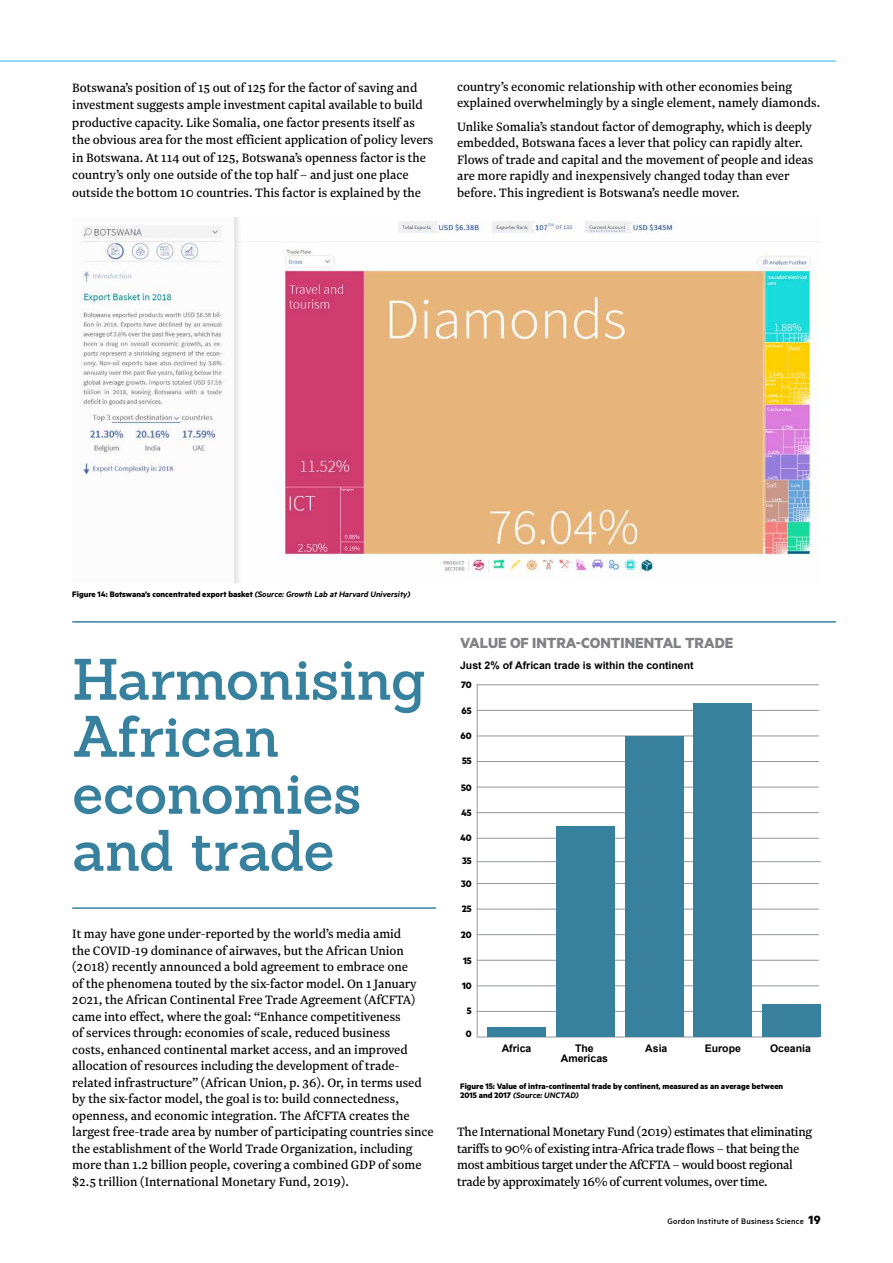
<style>
.page{position:relative;width:893px;height:1263px;background:#fff}
.page>*{position:absolute;margin:0;border:0;box-sizing:border-box;transform-origin:0 0}
.t1{font:600 57px/57px "Sanchez";letter-spacing:-.005em;color:#38819e}
.t2{font:700 16.5px "Metric";color:#808285}
.t3{font:14.25px/16.5px "Newzald";color:#000}
.t4{font:14.25px/16.5px "Newzald";letter-spacing:-.02em;color:#000}
.t5{font:700 10.5px/10.5px "Arial";color:#000;text-align:center}
.t6{font:700 10.5px "Metric";color:#000}
.t7{font:700 9px/9px "Metric";color:#000}
.t8{font:500 9px "Metric";letter-spacing:.025em;color:#000}
.s1{font-weight:600;font-style:italic}
.s2{font-weight:700;font-size:13.5px}
</style>
<div class="page">
<img style="left:81px;top:218px;width:736px;height:364px">
<hr style="left:72px;top:621px;width:764px;height:2px;background:#38819e">
<hr style="left:72px;top:907px;width:364px;height:2px;background:#38819e">
<hr style="left:477px;top:735px;width:342px;height:1px;background:#939598">
<hr style="left:477px;top:909px;width:342px;height:1px;background:#939598">
<hr style="left:477px;top:838px;width:342px;height:1px;background:#939598">
<hr style="left:477px;top:1011px;width:342px;height:1px;background:#939598">
<hr style="left:477px;top:861px;width:344px;height:1px;background:#939598">
<hr style="left:477px;top:1037px;width:342px;height:1px;background:#939598">
<hr style="left:477px;top:710px;width:342px;height:1px;background:#939598">
<hr style="left:477px;top:883px;width:342px;height:1px;background:#939598">
<hr style="left:477px;top:684px;width:342px;height:1px;background:#939598">
<hr style="left:477px;top:684px;width:1px;height:353px;background:#939598">
<hr style="left:477px;top:761px;width:342px;height:1px;background:#939598">
<hr style="left:477px;top:934px;width:342px;height:1px;background:#939598">
<hr style="left:477px;top:787px;width:342px;height:1px;background:#939598">
<hr style="left:477px;top:960px;width:342px;height:1px;background:#939598">
<hr style="left:477px;top:812px;width:342px;height:1px;background:#939598">
<hr style="left:477px;top:985px;width:342px;height:1px;background:#939598">
<div style="left:487px;top:1027px;width:59px;height:10px;background:#38819e"></div>
<div style="left:556px;top:826px;width:58px;height:211px;background:#38819e"></div>
<div style="left:625px;top:736px;width:58px;height:301px;background:#38819e"></div>
<div style="left:694px;top:703px;width:58px;height:334px;background:#38819e"></div>
<div style="left:762px;top:1004px;width:59px;height:33px;background:#38819e"></div>
<hr style="left:0;top:60px;width:836px;height:2px;background:#6dcff6">
<p class="t3" style="left:72px;top:79px;width:363px;line-height:17.5px">Botswana’s position of 15 out of 125 for the factor of saving and investment suggests ample investment capital available to build productive capacity. Like Somalia, one factor presents itself as the obvious area for the most efficient application of policy levers in Botswana. At 114 out of 125, Botswana’s openness factor is the country’s only one outside of the top half – and just one place outside the bottom 10 countries. This factor is explained by the</p>
<p class="t3" style="left:457px;top:78px;width:365px">country’s economic relationship with other economies being explained overwhelmingly by a single element, namely diamonds.</p>
<p class="t3" style="left:457px;top:118px;width:358px">Unlike Somalia’s standout factor of demography, which is deeply embedded, Botswana faces a lever that policy can rapidly alter.<br>Flows of trade and capital and the movement of people and ideas are more rapidly and inexpensively changed today than ever before. This ingredient is Botswana’s needle mover.</p>
<p class="t7" style="left:72px;top:590px;width:340px">Figure 14: Botswana’s concentrated export basket <span class="s1">(Source: Growth Lab at Harvard University)</span></p>
<h1 class="t1" style="left:72px;top:650px;width:355px">Harmonising<br>African economies and trade</h1>
<p class="t3" style="left:72px;top:925px;width:363px">It may have gone under-reported by the world’s media amid<br>the COVID-19 dominance of airwaves, but the African Union (2018) recently announced a bold agreement to embrace one<br>of the phenomena touted by the six-factor model. On 1 January 2021, the African Continental Free Trade Agreement (AfCFTA) came into effect, where the goal: “Enhance competitiveness<br>of services through: economies of scale, reduced business<br>costs, enhanced continental market access, and an improved allocation of resources including the development of trade&shy;related infrastructure” (African Union, p. 36). Or, in terms used by the six-factor model, the goal is to: build connectedness, openness, and economic integration. The AfCFTA creates the largest free-trade area by number of participating countries since the establishment of the World Trade Organization, including more than 1.2 billion people, covering a combined GDP of some $2.5 trillion (International Monetary Fund, 2019).</p>
<p class="t2" style="left:460px;top:633px;width:275px">VALUE OF INTRA-CONTINENTAL TRADE</p>
<p class="t5" style="left:460px;top:660px;width:235px">Just 2% of African trade is within the continent</p>
<p class="t6" style="left:461px;top:678px;width:12px">70</p>
<p class="t6" style="left:462px;top:704px;width:12px">65</p>
<p class="t6" style="left:460px;top:729px;width:13px">60</p>
<p class="t6" style="left:462px;top:755px;width:11px">55</p>
<p class="t6" style="left:461px;top:781px;width:12px">50</p>
<p class="t6" style="left:461px;top:806px;width:12px">45</p>
<p class="t6" style="left:460px;top:831px;width:13px">40</p>
<p class="t6" style="left:462px;top:854px;width:11px">35</p>
<p class="t6" style="left:461px;top:877px;width:12px">30</p>
<p class="t6" style="left:462px;top:902px;width:12px">25</p>
<p class="t6" style="left:461px;top:928px;width:12px">20</p>
<p class="t6" style="left:463px;top:954px;width:10px">15</p>
<p class="t6" style="left:462px;top:979px;width:11px">10</p>
<p class="t6" style="left:467px;top:1005px;width:6px">5</p>
<p class="t6" style="left:466px;top:1028px;width:7px">0</p>
<p class="t5" style="left:502px;top:1043px;width:31px">Africa</p>
<p class="t5" style="left:561px;top:1043px;width:49px">The<br>Americas</p>
<p class="t5" style="left:645px;top:1043px;width:24px">Asia</p>
<p class="t5" style="left:705px;top:1043px;width:38px">Europe</p>
<p class="t5" style="left:770px;top:1043px;width:42px">Oceania</p>
<p class="t7" style="left:460px;top:1081px;width:325px">Figure 15: Value of intra-continental trade by continent, measured as an average between<br>2015 and 2017 <span class="s1">(Source: UNCTAD)</span></p>
<p class="t4" style="left:457px;top:1123px;width:356px">The International Monetary Fund (2019) estimates that eliminating tariffs to 90% of existing intra-Africa trade flows – that being the most ambitious target under the AfCFTA – would boost regional trade by approximately 16% of current volumes, over time.</p>
<p class="t8" style="left:667px;top:1215px;width:155px">Gordon Institute of Business Science <span class="s2">19</span></p>
</div>
